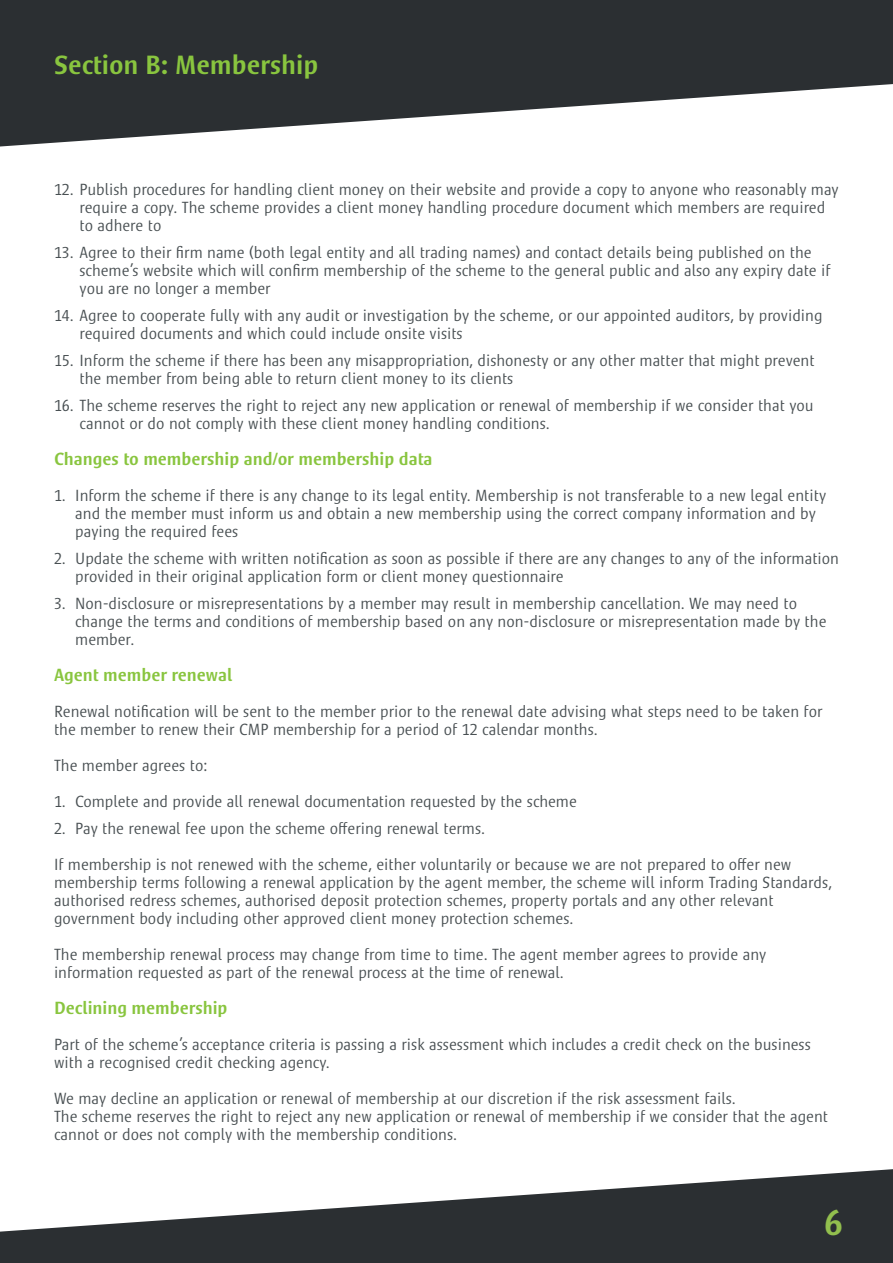
<style>
.page{position:relative;width:893px;height:1263px;background:#fff}
.page>*{position:absolute;margin:0;border:0;box-sizing:border-box;transform-origin:0 0}
.t1{font:500 36px "Satero Sans LT Pro";color:#92bf4e}
.t2{font:500 27px "Satero Sans LT Pro";color:#89c53f}
.t3{font:500 18px "Satero Sans LT Pro";color:#89c53f}
.t4{font:300 16.5px/18px "Satero Sans LT Pro";color:#484f52}
</style>
<div class="page">
<svg style="left:0;top:1169px;width:893px;height:94px;fill:#2b2f32"></svg>
<svg style="left:0;top:0;width:893px;height:146px;fill:#2b2f32"></svg>
<p class="t2" style="left:54px;top:49px;width:266px">Section B: Membership</p>
<p class="t4" style="left:80px;top:180px;width:761px;text-indent:-26px">12. Publish procedures for handling client money on their website and provide a copy to anyone who reasonably may require a copy. The scheme provides a client money handling procedure document which members are required to adhere to</p>
<p class="t4" style="left:80px;top:243px;width:753px;text-indent:-26px">13. Agree to their firm name (both legal entity and all trading names) and contact details being published on the scheme’s website which will confirm membership of the scheme to the general public and also any expiry date if you are no longer a member</p>
<p class="t4" style="left:80px;top:306px;width:744px;text-indent:-26px">14. Agree to cooperate fully with any audit or investigation by the scheme, or our appointed auditors, by providing required documents and which could include onsite visits</p>
<p class="t4" style="left:80px;top:351px;width:737px;text-indent:-26px">15. Inform the scheme if there has been any misappropriation, dishonesty or any other matter that might prevent the member from being able to return client money to its clients</p>
<p class="t4" style="left:80px;top:396px;width:736px;text-indent:-26px">16. The scheme reserves the right to reject any new application or renewal of membership if we consider that you cannot or do not comply with these client money handling conditions.</p>
<p class="t3" style="left:54px;top:448px;width:380px">Changes to membership and/or membership data</p>
<p class="t4" style="left:75px;top:486px;width:752px;text-indent:-21px">1. Inform the scheme if there is any change to its legal entity. Membership is not transferable to a new legal entity and the member must inform us and obtain a new membership using the correct company information and by paying the required fees</p>
<p class="t4" style="left:75px;top:549px;width:765px;text-indent:-21px">2. Update the scheme with written notification as soon as possible if there are any changes to any of the information provided in their original application form or client money questionnaire</p>
<p class="t4" style="left:75px;top:594px;width:753px;text-indent:-21px">3. Non-disclosure or misrepresentations by a member may result in membership cancellation. We may need to change the terms and conditions of membership based on any non-disclosure or misrepresentation made by the member.</p>
<p class="t3" style="left:54px;top:664px;width:180px">Agent member renewal</p>
<p class="t4" style="left:54px;top:702px;width:770px">Renewal notification will be sent to the member prior to the renewal date advising what steps need to be taken for the member to renew their CMP membership for a period of 12 calendar months.</p>
<p class="t4" style="left:54px;top:756px;width:155px">The member agrees to:</p>
<p class="t4" style="left:54px;top:792px;width:524px">1. Complete and provide all renewal documentation requested by the scheme</p>
<p class="t4" style="left:54px;top:819px;width:433px">2. Pay the renewal fee upon the scheme offering renewal terms.</p>
<p class="t4" style="left:54px;top:855px;width:780px">If membership is not renewed with the scheme, either voluntarily or because we are not prepared to offer new membership terms following a renewal application by the agent member, the scheme will inform Trading Standards, authorised redress schemes, authorised deposit protection schemes, property portals and any other relevant government body including other approved client money protection schemes.</p>
<p class="t4" style="left:54px;top:945px;width:714px">The membership renewal process may change from time to time. The agent member agrees to provide any information requested as part of the renewal process at the time of renewal.</p>
<p class="t3" style="left:54px;top:997px;width:175px">Declining membership</p>
<p class="t4" style="left:54px;top:1035px;width:758px">Part of the scheme’s acceptance criteria is passing a risk assessment which includes a credit check on the business with a recognised credit checking agency.</p>
<p class="t4" style="left:54px;top:1089px;width:683px">We may decline an application or renewal of membership at our discretion if the risk assessment fails.</p>
<p class="t4" style="left:54px;top:1107px;width:775px">The scheme reserves the right to reject any new application or renewal of membership if we consider that the agent cannot or does not comply with the membership conditions.</p>
<p class="t1" style="left:824px;top:1202px;width:20px">6</p>
</div>
